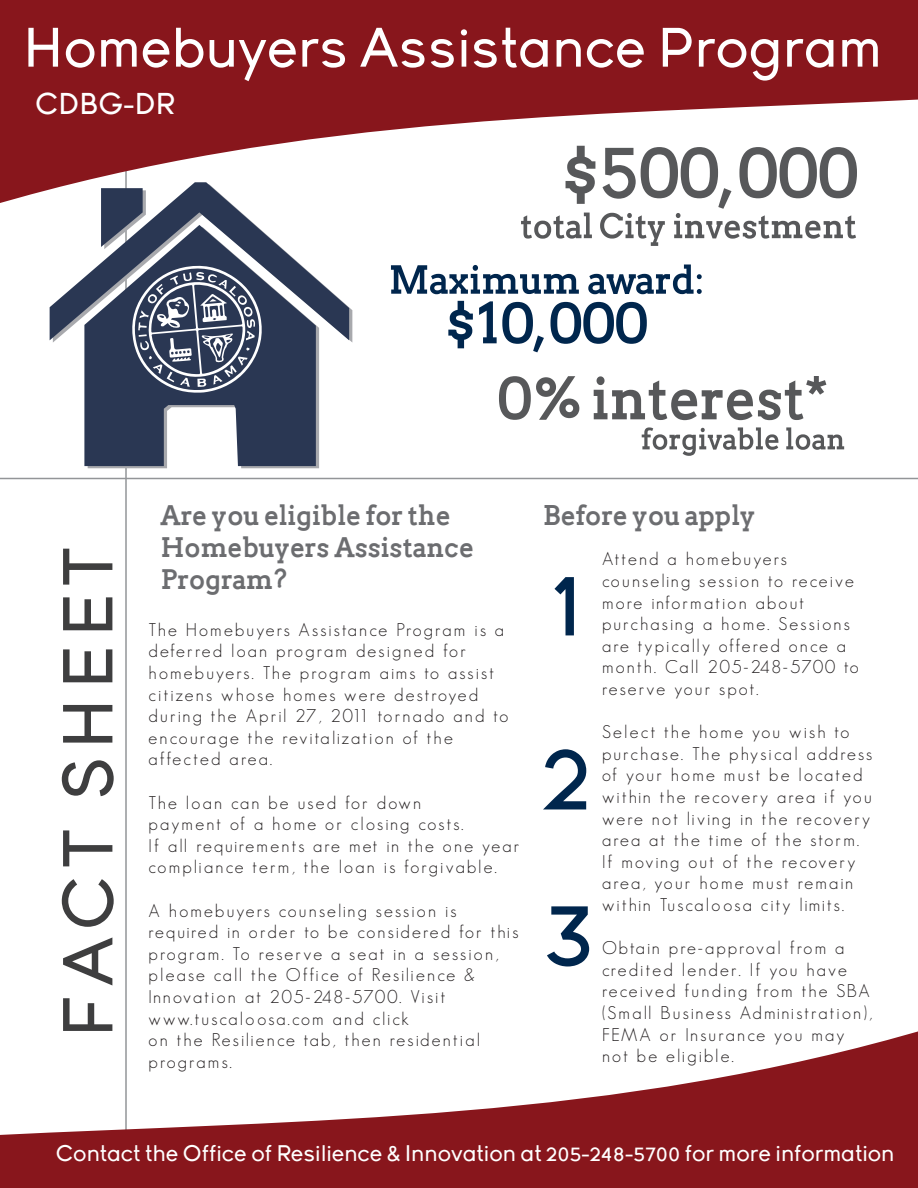
<style>
.page{position:relative;width:918px;height:1188px;background:#fff}
.page>*{position:absolute;margin:0;border:0;box-sizing:border-box;transform-origin:0 0}
.t1{font:99px/174px "Young";color:#00264d}
.t2{font:70.5px "Young";letter-spacing:.12em;color:#3e3e3f}
.t3{font:55.5px "Young";color:#fff}
.t4{font:30px "Young";color:#fff}
.t5{font:700 27px/32.4px "Twentytwelve Slab";color:#6c6d70}
.t6{font:22.5px "Young";color:#fff}
.t7{font:300 18px/21.6px "Geosans";letter-spacing:.12em;color:#231f20}
</style>
<div class="page">
<hr style="left:125px;top:154px;width:2px;height:986px;background:#939598">
<svg style="left:0;top:0;width:918px;height:203px;fill:#88161c"></svg>
<svg style="left:0;top:1028px;width:918px;height:160px;fill:#88161c"></svg>
<svg style="left:50px;top:182px;width:299px;height:158px"></svg>
<svg style="left:84px;top:225px;width:232px;height:241px;fill:#2a3753"></svg>
<svg style="left:130px;top:263px;width:134px;height:131px"></svg>
<svg style="left:499px;top:376px;width:80px;height:44px"></svg>
<svg style="left:594px;top:376px;width:232px;height:44px"></svg>
<hr style="left:0;top:478px;width:918px;height:1px;background:#939598">
<svg style="left:521px;top:146px;width:336px;height:100px"></svg>
<svg style="left:642px;top:427px;width:136px;height:29px"></svg>
<svg style="left:786px;top:427px;width:58px;height:23px"></svg>
<svg style="left:391px;top:265px;width:188px;height:29px"></svg>
<svg style="left:588px;top:265px;width:114px;height:29px"></svg>
<svg style="left:448px;top:301px;width:25px;height:47px"></svg>
<svg style="left:479px;top:301px;width:65px;height:51px"></svg>
<svg style="left:550px;top:302px;width:97px;height:42px"></svg>
<h3 class="t3" style="left:23px;top:17px;width:860px">Homebuyers Assistance Program</h3>
<h3 class="t4" style="left:35px;top:87px;width:141px">CDBG-DR</h3>
<h2 class="t2" style="left:49px;top:1038px;width:492px;rotate:-90deg">FACT SHEET</h2>
<h3 class="t5" style="left:160px;top:498px;width:315px">Are you eligible for the<br>Homebuyers Assistance<br>Program?</h3>
<h3 class="t5" style="left:544px;top:498px;width:214px">Before you apply</h3>
<p class="t7" style="left:149px;top:619px;width:361px">The Homebuyers Assistance Program is a deferred loan program designed for homebuyers. The program aims to assist citizens whose homes were destroyed during the April 27, 2011 tornado and to encourage the revitalization of the affected area.</p>
<p class="t7" style="left:149px;top:792px;width:372px">The loan can be used for down<br>payment of a home or closing costs.<br>If all requirements are met in the one year compliance term, the loan is forgivable.</p>
<p class="t7" style="left:149px;top:900px;width:371px">A homebuyers counseling session is required in order to be considered for this program. To reserve a seat in a session, please call the Office of Resilience &amp; Innovation at 205-248-5700. Visit www.tuscaloosa.com and click<br>on the Resilience tab, then residential programs.</p>
<p class="t7" style="left:602px;top:548px;width:258px">Attend a homebuyers counseling session to receive more information about purchasing a home. Sessions are typically offered once a month. Call 205-248-5700 to reserve your spot.</p>
<p class="t7" style="left:602px;top:721px;width:272px">Select the home you wish to purchase. The physical address of your home must be located within the recovery area if you were not living in the recovery area at the time of the storm.<br>If moving out of the recovery area, your home must remain within Tuscaloosa city limits.</p>
<p class="t7" style="left:602px;top:937px;width:272px">Obtain pre-approval from a credited lender. If you have received funding from the SBA (Small Business Administration),<br>FEMA or Insurance you may not be eligible.</p>
<h1 class="t1" style="left:542px;top:517px;width:51px">1<br>2</h1>
<h1 class="t1" style="left:542px;top:846px;width:54px">3</h1>
<p class="t6" style="left:56px;top:1141px;width:840px">Contact the Office of Resilience &amp; Innovation at 205-248-5700 for more information</p>
</div>
